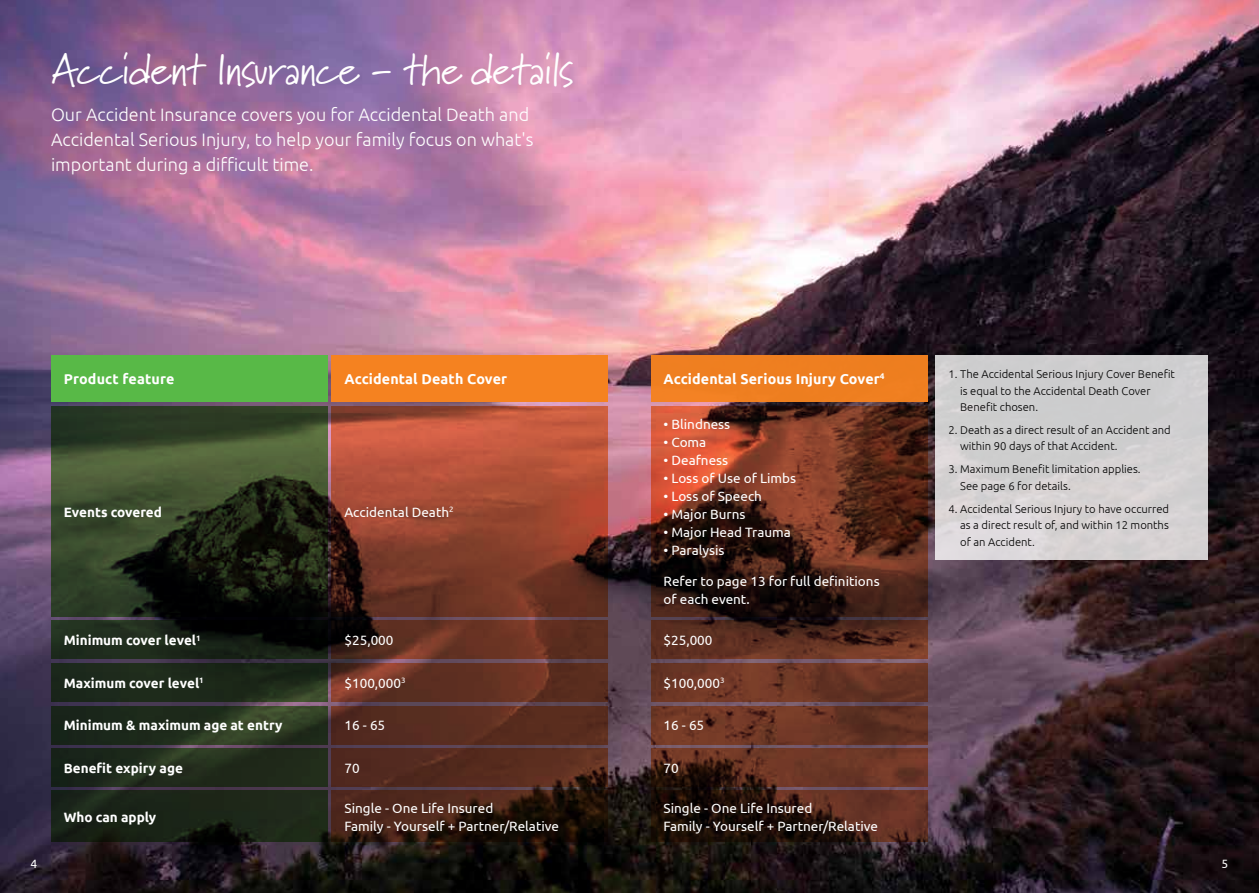
<style>
.page{position:relative;width:1259px;height:893px;background:#fff}
.page>*{position:absolute;margin:0;border:0;box-sizing:border-box;transform-origin:0 0}
.t1{font:43.5px "Marydale";letter-spacing:-.02em;color:#fff}
.t2{font:300 18px/24.8px "Ubuntu";color:#fff}
.t3{font:700 14.25px "Ubuntu";letter-spacing:.01em;color:#fff}
.t4{font:13.5px/18px "Ubuntu";color:#fff}
.t5{font:700 13.5px "Ubuntu";color:#fff}
.t6{font:12px "Ubuntu";color:#fff}
.t7{font:300 11.25px/16.5px "Ubuntu";color:#000}
</style>
<div class="page">
<img style="left:0;top:0;width:1259px;height:893px">
<div style="left:51px;top:355px;width:276px;height:47px;background:#58b947"></div>
<svg style="left:51px;top:406px;width:276px;height:211px;background:#2d3821"></svg>
<svg style="left:51px;top:621px;width:276px;height:38px;background:#151e14"></svg>
<svg style="left:51px;top:663px;width:276px;height:39px;background:#1d2a1a"></svg>
<svg style="left:51px;top:706px;width:276px;height:38px;background:#24311e"></svg>
<svg style="left:51px;top:748px;width:276px;height:39px;background:#1f2a1b"></svg>
<svg style="left:51px;top:791px;width:276px;height:51px;background:#1a2316"></svg>
<div style="left:332px;top:355px;width:276px;height:47px;background:#f58220"></div>
<svg style="left:332px;top:406px;width:276px;height:211px;background:#944430"></svg>
<svg style="left:332px;top:621px;width:276px;height:38px;background:#5b2d1f"></svg>
<svg style="left:332px;top:663px;width:276px;height:39px;background:#663223"></svg>
<div style="left:332px;top:706px;width:276px;height:38px;background:#572d1f"></div>
<svg style="left:332px;top:748px;width:276px;height:39px;background:#542a1e"></svg>
<svg style="left:332px;top:791px;width:276px;height:51px;background:#31190f"></svg>
<div style="left:651px;top:355px;width:276px;height:47px;background:#f58220"></div>
<svg style="left:651px;top:406px;width:276px;height:211px;background:#5f2b1c"></svg>
<svg style="left:651px;top:621px;width:276px;height:38px;background:#592d1f"></svg>
<svg style="left:651px;top:663px;width:276px;height:39px;background:#6c3625"></svg>
<svg style="left:651px;top:706px;width:276px;height:38px;background:#693524"></svg>
<svg style="left:651px;top:748px;width:276px;height:39px;background:#5e2e1f"></svg>
<svg style="left:651px;top:791px;width:276px;height:51px;background:#361a11"></svg>
<div style="left:935px;top:355px;width:273px;height:205px;background:linear-gradient(to right,#d5d3d4,#d1cfd0)"></div>
<h1 class="t1" style="left:51px;top:43px;width:524px">Accident Insurance - the details</h1>
<h2 class="t2" style="left:51px;top:102px;width:484px">Our Accident Insurance covers you for Accidental Death and<br>Accidental Serious Injury, to help your family focus on what's important during a difficult time.</h2>
<p class="t3" style="left:64px;top:370px;width:112px">Product feature</p>
<p class="t3" style="left:344px;top:370px;width:164px">Accidental Death Cover</p>
<p class="t5" style="left:64px;top:504px;width:100px">Events covered</p>
<p class="t4" style="left:344px;top:502px;width:111px">Accidental Death<sup>2</sup></p>
<p class="t5" style="left:64px;top:632px;width:138px">Minimum cover level<sup>1</sup></p>
<p class="t5" style="left:64px;top:675px;width:141px">Maximum cover level<sup>1</sup></p>
<p class="t5" style="left:64px;top:717px;width:220px">Minimum &amp; maximum age at entry</p>
<p class="t5" style="left:64px;top:760px;width:121px">Benefit expiry age</p>
<p class="t5" style="left:64px;top:809px;width:94px">Who can apply</p>
<p class="t4" style="left:344px;top:631px;width:51px">$25,000</p>
<p class="t4" style="left:344px;top:673px;width:63px">$100,000<sup>3</sup></p>
<p class="t4" style="left:344px;top:716px;width:42px">16 - 65</p>
<p class="t4" style="left:344px;top:759px;width:17px">70</p>
<p class="t4" style="left:344px;top:798px;width:216px">Single - One Life Insured<br>Family - Yourself + Partner/Relative</p>
<p class="t3" style="left:663px;top:370px;width:223px">Accidental Serious Injury Cover<sup>4</sup></p>
<p class="t4" style="left:663px;top:415px;width:68px">• Blindness</p>
<p class="t4" style="left:663px;top:433px;width:44px">• Coma</p>
<p class="t4" style="left:663px;top:451px;width:66px">• Deafness</p>
<p class="t4" style="left:663px;top:469px;width:134px">• Loss of Use of Limbs</p>
<p class="t4" style="left:663px;top:487px;width:100px">• Loss of Speech</p>
<p class="t4" style="left:663px;top:505px;width:83px">• Major Burns</p>
<p class="t4" style="left:663px;top:523px;width:129px">• Major Head Trauma</p>
<p class="t4" style="left:663px;top:541px;width:63px">• Paralysis</p>
<p class="t4" style="left:663px;top:572px;width:218px">Refer to page 13 for full definitions of each event.</p>
<p class="t4" style="left:663px;top:631px;width:51px">$25,000</p>
<p class="t4" style="left:663px;top:673px;width:63px">$100,000<sup>3</sup></p>
<p class="t4" style="left:663px;top:716px;width:42px">16 - 65</p>
<p class="t4" style="left:663px;top:759px;width:17px">70</p>
<p class="t4" style="left:663px;top:798px;width:216px">Single - One Life Insured<br>Family - Yourself + Partner/Relative</p>
<p class="t7" style="left:960px;top:366px;width:216px;text-indent:-12px">1. The Accidental Serious Injury Cover Benefit is equal to the Accidental Death Cover<br>Benefit chosen.</p>
<p class="t7" style="left:960px;top:421px;width:212px;text-indent:-12px">2. Death as a direct result of an Accident and within 90 days of that Accident.</p>
<p class="t7" style="left:960px;top:461px;width:182px;text-indent:-12px">3. Maximum Benefit limitation applies.<br>See page 6 for details.</p>
<p class="t7" style="left:960px;top:500px;width:210px;text-align:justify;text-indent:-12px">4. Accidental Serious Injury to have occurred as a direct result of, and within 12 months of an Accident.</p>
<p class="t6" style="left:31px;top:856px;width:8px">4</p>
<p class="t6" style="left:1221px;top:856px;width:8px">5</p>
</div>
